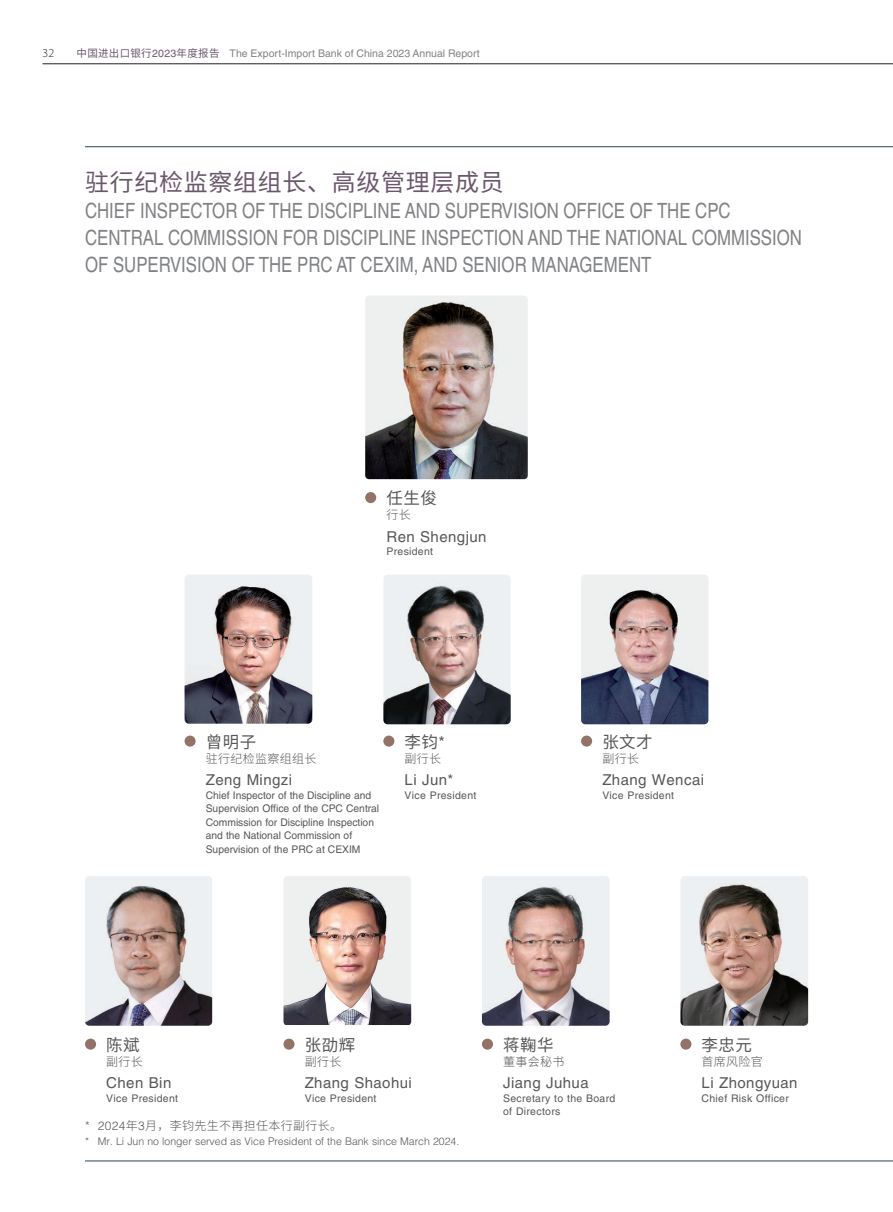
<style>
.page{position:relative;width:893px;height:1212px;background:#fff}
.page>*{position:absolute;margin:0;border:0;box-sizing:border-box;transform-origin:0 0}
.t1{font:24px "Source Han Sans CN";letter-spacing:.03em;color:#6a576c}
.t2{font:21px/27px "Helvetica LT Std";color:#808285;scale:.8 1}
.t3{font:16.5px "Source Han Sans CN";letter-spacing:.03em;color:#57585a}
.t4{font:15px "Helvetica LT Std";letter-spacing:.03em;color:#57585a}
.t5{font:300 12px "Source Han Sans CN";letter-spacing:.03em;color:#57585a}
.t6{font:300 12px "Myriad Pro";color:#231f20}
.t7{font:10.5px/13.5px "Helvetica LT Std";color:#57585a}
.t8{font:10.5px/13.5px "Helvetica LT Std";letter-spacing:.03em;color:#57585a}
.t9{font:300 10.5px "Helvetica LT Std";color:#57585a}
.t10{font:10.5px "Helvetica LT Std";color:#808285}
.s1{font-family:"Source Han Sans CN";color:#6a576c}
.s2{color:#6a576c}
.s3{font-family:"Helvetica LT Std"}
</style>
<div class="page">
<hr style="left:43px;top:64px;width:850px;height:1px;background:#231f20">
<img style="left:365px;top:296px;width:163px;height:183px">
<div style="left:365px;top:492px;width:11px;height:11px;background:#937268;border-radius:50%"></div>
<img style="left:85px;top:876px;width:127px;height:150px">
<div style="left:85px;top:1038px;width:11px;height:12px;background:#937268;border-radius:50%"></div>
<img style="left:283px;top:876px;width:128px;height:149px">
<svg style="left:283px;top:1038px;width:12px;height:12px"></svg>
<img style="left:482px;top:876px;width:128px;height:150px">
<div style="left:482px;top:1038px;width:11px;height:12px;background:#937268;border-radius:50%"></div>
<img style="left:680px;top:876px;width:128px;height:150px">
<div style="left:680px;top:1038px;width:11px;height:12px;background:#937268;border-radius:50%"></div>
<img style="left:383px;top:575px;width:128px;height:149px">
<div style="left:383px;top:735px;width:11px;height:12px;background:#937268;border-radius:50%"></div>
<img style="left:581px;top:575px;width:127px;height:149px">
<div style="left:581px;top:735px;width:11px;height:12px;background:#937268;border-radius:50%"></div>
<img style="left:185px;top:575px;width:127px;height:149px">
<div style="left:185px;top:735px;width:11px;height:12px;background:#937268;border-radius:50%"></div>
<hr style="left:85px;top:1160px;width:808px;height:1px;background:#364f60">
<hr style="left:85px;top:146px;width:808px;height:1px;background:#364f60">
<p class="t6" style="left:43px;top:47px;width:13px">32</p>
<p class="t10" style="left:77px;top:47px;width:405px"><span class="s1">中国进出口银行</span><span class="s2">2023</span><span class="s1">年度报告</span> The Export-Import Bank of China 2023 Annual Report</p>
<p class="t1" style="left:85px;top:169px;width:420px">驻行纪检监察组组长、高级管理层成员</p>
<p class="t2" style="left:85px;top:197px;width:898px">CHIEF INSPECTOR OF THE DISCIPLINE AND SUPERVISION OFFICE OF THE CPC<br>CENTRAL COMMISSION FOR DISCIPLINE INSPECTION AND THE NATIONAL COMMISSION<br>OF SUPERVISION OF THE PRC AT CEXIM, AND SENIOR MANAGEMENT</p>
<p class="t3" style="left:386px;top:489px;width:52px">任生俊</p>
<p class="t5" style="left:386px;top:508px;width:26px">行长</p>
<p class="t4" style="left:386px;top:528px;width:102px">Ren Shengjun</p>
<p class="t8" style="left:386px;top:545px;width:48px">President</p>
<p class="t3" style="left:206px;top:732px;width:52px">曾明子</p>
<p class="t5" style="left:206px;top:752px;width:112px">驻行纪检监察组组长</p>
<p class="t4" style="left:206px;top:771px;width:88px">Zeng Mingzi</p>
<p class="t7" style="left:206px;top:788px;width:175px">Chief Inspector of the Discipline and Supervision Office of the CPC Central Commission for Discipline Inspection and the National Commission of Supervision of the PRC at CEXIM</p>
<p class="t3" style="left:405px;top:732px;width:42px">李钧<span class="s3">*</span></p>
<p class="t5" style="left:405px;top:752px;width:38px">副行长</p>
<p class="t4" style="left:405px;top:771px;width:50px">Li Jun*</p>
<p class="t8" style="left:405px;top:788px;width:73px">Vice President</p>
<p class="t3" style="left:602px;top:732px;width:52px">张文才</p>
<p class="t5" style="left:602px;top:752px;width:38px">副行长</p>
<p class="t4" style="left:602px;top:771px;width:103px">Zhang Wencai</p>
<p class="t8" style="left:602px;top:788px;width:73px">Vice President</p>
<p class="t3" style="left:106px;top:1035px;width:35px">陈斌</p>
<p class="t5" style="left:106px;top:1055px;width:38px">副行长</p>
<p class="t4" style="left:106px;top:1074px;width:67px">Chen Bin</p>
<p class="t8" style="left:106px;top:1091px;width:73px">Vice President</p>
<p class="t3" style="left:305px;top:1035px;width:52px">张劭辉</p>
<p class="t5" style="left:305px;top:1055px;width:38px">副行长</p>
<p class="t4" style="left:305px;top:1074px;width:109px">Zhang Shaohui</p>
<p class="t8" style="left:305px;top:1091px;width:73px">Vice President</p>
<p class="t5" style="left:85px;top:1118px;width:259px"><span class="s3">* 2024</span>年<span class="s3">3</span>月，李钧先生不再担任本行副行长。</p>
<p class="t9" style="left:85px;top:1134px;width:376px">* Mr. Li Jun no longer served as Vice President of the Bank since March 2024.</p>
<p class="t3" style="left:503px;top:1035px;width:52px">蒋鞠华</p>
<p class="t5" style="left:503px;top:1055px;width:63px">董事会秘书</p>
<p class="t4" style="left:503px;top:1074px;width:87px">Jiang Juhua</p>
<p class="t8" style="left:503px;top:1091px;width:114px">Secretary to the Board of Directors</p>
<p class="t3" style="left:702px;top:1035px;width:52px">李忠元</p>
<p class="t5" style="left:702px;top:1055px;width:63px">首席风险官</p>
<p class="t4" style="left:702px;top:1074px;width:97px">Li Zhongyuan</p>
<p class="t8" style="left:702px;top:1091px;width:89px">Chief Risk Officer</p>
</div>
